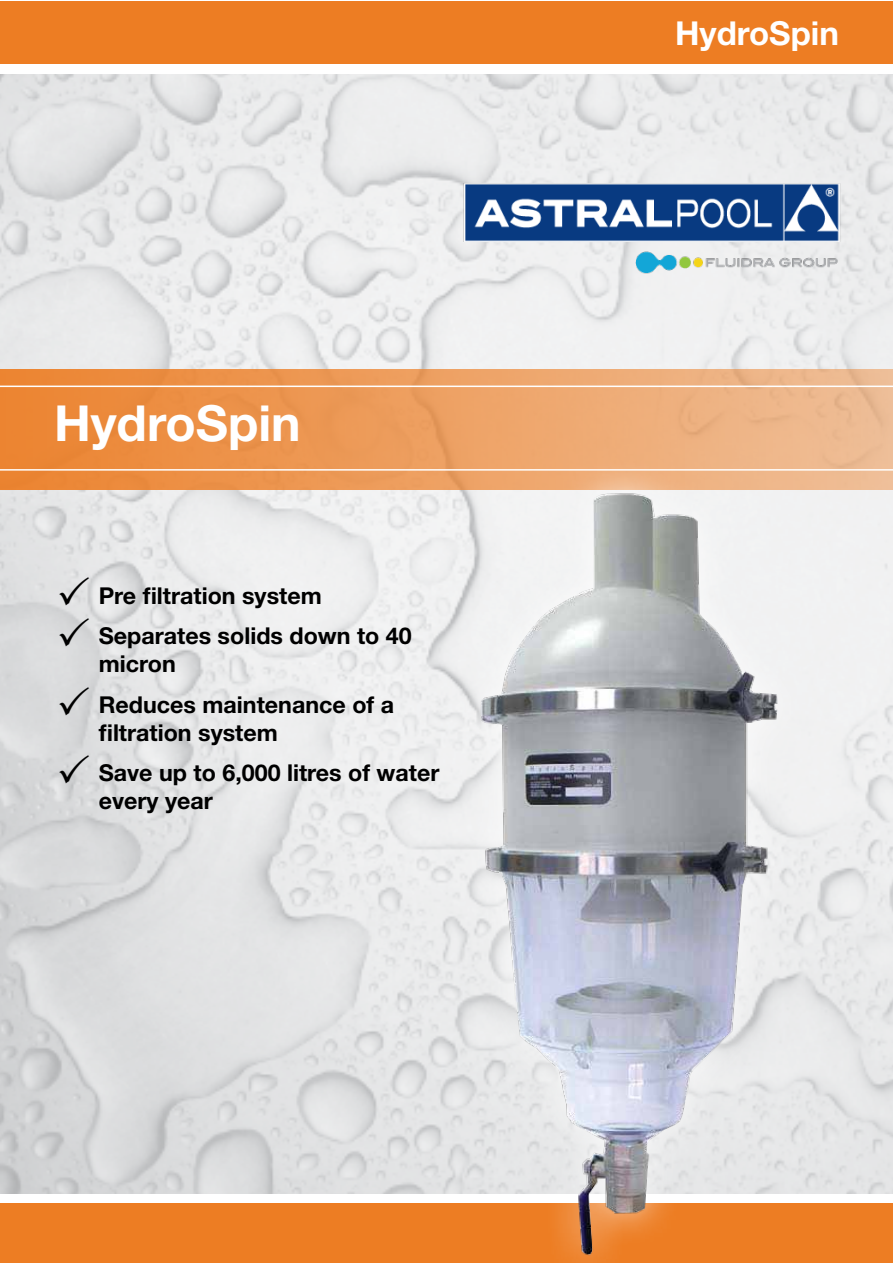
<style>
.page{position:relative;width:893px;height:1263px;background:#fff}
.page>*{position:absolute;margin:0;border:0;box-sizing:border-box;transform-origin:0 0}
.t1{font:700 49.65px "Helvetica Neue LT Std";color:#fff}
.t2{font:700 33px "Helvetica Neue LT Std";color:#fff}
.t3{font:700 23.25px/27.9px "Helvetica Neue LT Std";color:#000}
</style>
<div class="page">
<img style="left:0;top:74px;width:893px;height:1120px">
<div style="left:0;top:1204px;width:893px;height:59px;background:#ed7d23"></div>
<div style="left:0;top:369px;width:893px;height:120px;background:linear-gradient(to right,#ec8430,#eebf99)"></div>
<hr style="left:0;top:386px;width:893px;height:1px;background:#fff">
<div style="left:0;top:1px;width:893px;height:63px;background:#ed7d23"></div>
<hr style="left:0;top:469px;width:893px;height:2px;background:#fff">
<div style="left:443px;top:457px;width:365px;height:806px;background:#fff;opacity:.75"></div>
<img style="left:440px;top:479px;width:379px;height:784px">
<img style="left:456px;top:174px;width:391px;height:111px">
<h1 class="t1" style="left:54px;top:392px;width:248px">HydroSpin</h1>
<p class="t3" style="left:56px;top:581px;width:267px">✓ Pre filtration system</p>
<p class="t3" style="left:99px;top:621px;width:314px;text-indent:-43px">✓ Separates solids down to 40 micron</p>
<p class="t3" style="left:99px;top:690px;width:297px;text-indent:-43px">✓ Reduces maintenance of a filtration system</p>
<p class="t3" style="left:99px;top:759px;width:342px;text-indent:-43px">✓ Save up to 6,000 litres of water every year</p>
<h2 class="t2" style="left:675px;top:12px;width:165px">HydroSpin</h2>
</div>
